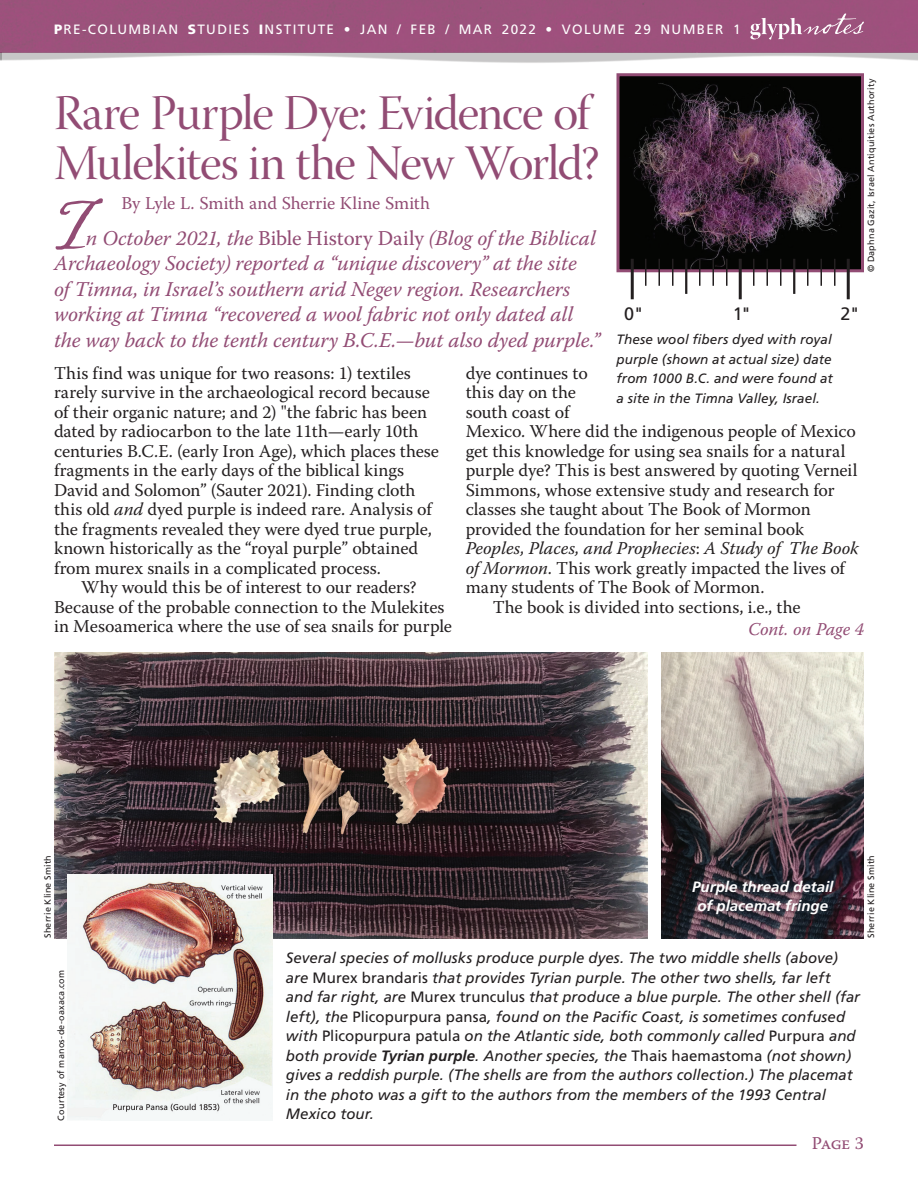
<style>
.page{position:relative;width:918px;height:1188px;background:#fff}
.page>*{position:absolute;margin:0;border:0;box-sizing:border-box;transform-origin:0 0}
.t1{font:66px "Dear Sarah Pro";color:#924c74}
.t2{font:49.5px/49.5px "Warnock Pro Disp";letter-spacing:-.03em;color:#924c74}
.No_Spacing{font:italic 21px/25.5px "Warnock Pro";letter-spacing:-.005em;color:#924c74}
.No_Spacing-2{font:18px/19.5px "Warnock Pro";letter-spacing:-.005em;color:#231f20}
.t3{font:18px "Warnock Pro";letter-spacing:-.015em;color:#924c74}
.t4{font:italic 18px "Warnock Pro";letter-spacing:-.01em;color:#924c74}
.t5{font:18px "Frutiger";color:#231f20}
.No_Spacing-3{font:italic 15px/19.5px "Frutiger";letter-spacing:.005em;color:#231f20}
.No_Spacing-4{font:italic 700 15px/19.5px "Frutiger";letter-spacing:.005em;color:#fff;text-align:center}
.No_Spacing-5{font:italic 13.5px/19.5px "Frutiger";letter-spacing:.005em;color:#231f20;text-align:justify}
.t6{font:13.5px "Frutiger";letter-spacing:.1em;color:#fff}
.t7{font:9px "Frutiger";letter-spacing:.02em;color:#231f20}
.s1{font-weight:900}
.s2{font-style:normal}
.s3{font-style:italic}
.s4{font-weight:700}
</style>
<div class="page">
<img style="left:0;top:0;width:918px;height:63px">
<svg style="left:750px;top:13px;width:114px;height:27px;background:#ad6f92"></svg>
<img style="left:54px;top:652px;width:594px;height:286px">
<img style="left:662px;top:652px;width:202px;height:286px">
<img style="left:68px;top:874px;width:204px;height:246px">
<hr style="left:54px;top:1145px;width:742px;height:1px;background:#924c74">
<img style="left:620px;top:77px;width:240px;height:191px">
<div style="left:616px;top:73px;width:248px;height:199px;border:3px solid #924c74"></div>
<hr style="left:631px;top:259px;width:3px;height:40px;background:#231f20">
<svg style="left:645px;top:259px;width:1px;height:27px"></svg>
<hr style="left:658px;top:259px;width:2px;height:27px;background:#231f20">
<svg style="left:672px;top:259px;width:1px;height:27px"></svg>
<hr style="left:685px;top:259px;width:2px;height:35px;background:#231f20">
<svg style="left:699px;top:259px;width:1px;height:27px"></svg>
<hr style="left:712px;top:259px;width:2px;height:27px;background:#231f20">
<svg style="left:726px;top:259px;width:1px;height:27px"></svg>
<hr style="left:739px;top:259px;width:3px;height:40px;background:#231f20">
<svg style="left:753px;top:259px;width:1px;height:27px"></svg>
<hr style="left:766px;top:259px;width:2px;height:27px;background:#231f20">
<svg style="left:780px;top:259px;width:1px;height:27px"></svg>
<hr style="left:793px;top:259px;width:2px;height:35px;background:#231f20">
<svg style="left:807px;top:259px;width:1px;height:27px"></svg>
<hr style="left:820px;top:259px;width:2px;height:27px;background:#231f20">
<svg style="left:834px;top:259px;width:1px;height:27px"></svg>
<hr style="left:847px;top:259px;width:3px;height:40px;background:#231f20">
<p class="t6" style="left:54px;top:21px;width:688px"><span class="s1">P</span>RE-COLUMBIAN <span class="s1">S</span>TUDIES <span class="s1">I</span>NSTITUTE • JAN / FEB / MAR 2022 • VOLUME 29 NUMBER 1</p>
<p class="t7" style="left:866px;top:272px;width:195px;rotate:-90deg">© Daphna Gazit, Israel Antiquities Authority</p>
<p class="t2" style="left:54px;top:94px;width:547px">Rare Purple Dye: Evidence of<br>Mulekites in the New World?</p>
<p class="t3" style="left:122px;top:193px;width:310px">By Lyle L. Smith and Sherrie Kline Smith</p>
<p class="No_Spacing" style="left:54px;top:225px;width:548px;text-indent:32px">n October 2021, the <span class="s2">Bible History Daily</span> (Blog of the Biblical Archaeology Society) reported a “unique discovery” at the site<br>of Timna, in Israel’s southern arid Negev region. Researchers working at Timna “recovered a wool fabric not only dated all the way back to the tenth century B.C.E.—but also dyed purple.”</p>
<p class="t1" style="left:50px;top:187px;width:37px">I</p>
<p class="t5" style="left:624px;top:303px;width:21px">0"</p>
<p class="t5" style="left:733px;top:303px;width:20px">1"</p>
<p class="t5" style="left:840px;top:303px;width:21px">2"</p>
<p class="No_Spacing-5" style="left:616px;top:330px;width:218px">These wool fibers dyed with royal purple (shown at actual size) date from 1000 B.C. and were found at a site in the Timna Valley, Israel.</p>
<p class="No_Spacing-2" style="left:54px;top:363px;width:387px">This find was unique for two reasons: 1) textiles rarely survive in the archaeological record because of their organic nature; and 2) "the fabric has been dated by radiocarbon to the late 11th—early 10th centuries B.C.E. (early Iron Age), which places these fragments in the early days of the biblical kings David and Solomon” (Sauter 2021). Finding cloth this old <span class="s3">and</span> dyed purple is indeed rare. Analysis of the fragments revealed they were dyed true purple, known historically as the “royal purple” obtained from murex snails in a complicated process.</p>
<p class="No_Spacing-2" style="left:54px;top:577px;width:400px;text-align:center">Why would this be of interest to our readers?<br>Because of the probable connection to the Mulekites in Mesoamerica where the use of sea snails for purple</p>
<p class="No_Spacing-2" style="left:466px;top:363px;width:394px">dye continues to<br>this day on the<br>south coast of<br>Mexico. Where did the indigenous people of Mexico get this knowledge for using sea snails for a natural purple dye? This is best answered by quoting Verneil Simmons, whose extensive study and research for classes she taught about The Book of Mormon provided the foundation for her seminal book <span class="s3">Peoples, Places, and Prophecies</span>: <span class="s3">A Study of The Book of Mormon</span>. This work greatly impacted the lives of many students of The Book of Mormon.</p>
<p class="No_Spacing-2" style="left:493px;top:597px;width:309px">The book is divided into sections, i.e., the</p>
<p class="t4" style="left:748px;top:618px;width:117px">Cont. on Page 4</p>
<p class="t7" style="left:42px;top:938px;width:85px;rotate:-90deg">Sherrie Kline Smith</p>
<p class="t7" style="left:866px;top:938px;width:85px;rotate:-90deg">Sherrie Kline Smith</p>
<p class="No_Spacing-4" style="left:692px;top:877px;width:143px">Purple thread detail of placemat fringe</p>
<p class="t7" style="left:56px;top:1120px;width:152px;rotate:-90deg">Courtesy of manos-de-oaxaca.com</p>
<p class="No_Spacing-3" style="left:286px;top:948px;width:576px">Several species of mollusks produce purple dyes. The two middle shells (above) are <span class="s2">Murex brandaris</span> that provides Tyrian purple. The other two shells, far left and far right, are <span class="s2">Murex trunculus</span> that produce a blue purple. The other shell (far left), the <span class="s2">Plicopurpura pansa</span>, found on the Pacific Coast, is sometimes confused with <span class="s2">Plicopurpura patula</span> on the Atlantic side, both commonly called <span class="s2">Purpura</span> and both provide <span class="s4">Tyrian purple</span>. Another species, the <span class="s2">Thais haemastoma</span> (not shown) gives a reddish purple. (The shells are from the authors collection.) The placemat in the photo was a gift to the authors from the members of the 1993 Central Mexico tour.</p>
<p class="t3" style="left:812px;top:1132px;width:54px">Page 3</p>
</div>
